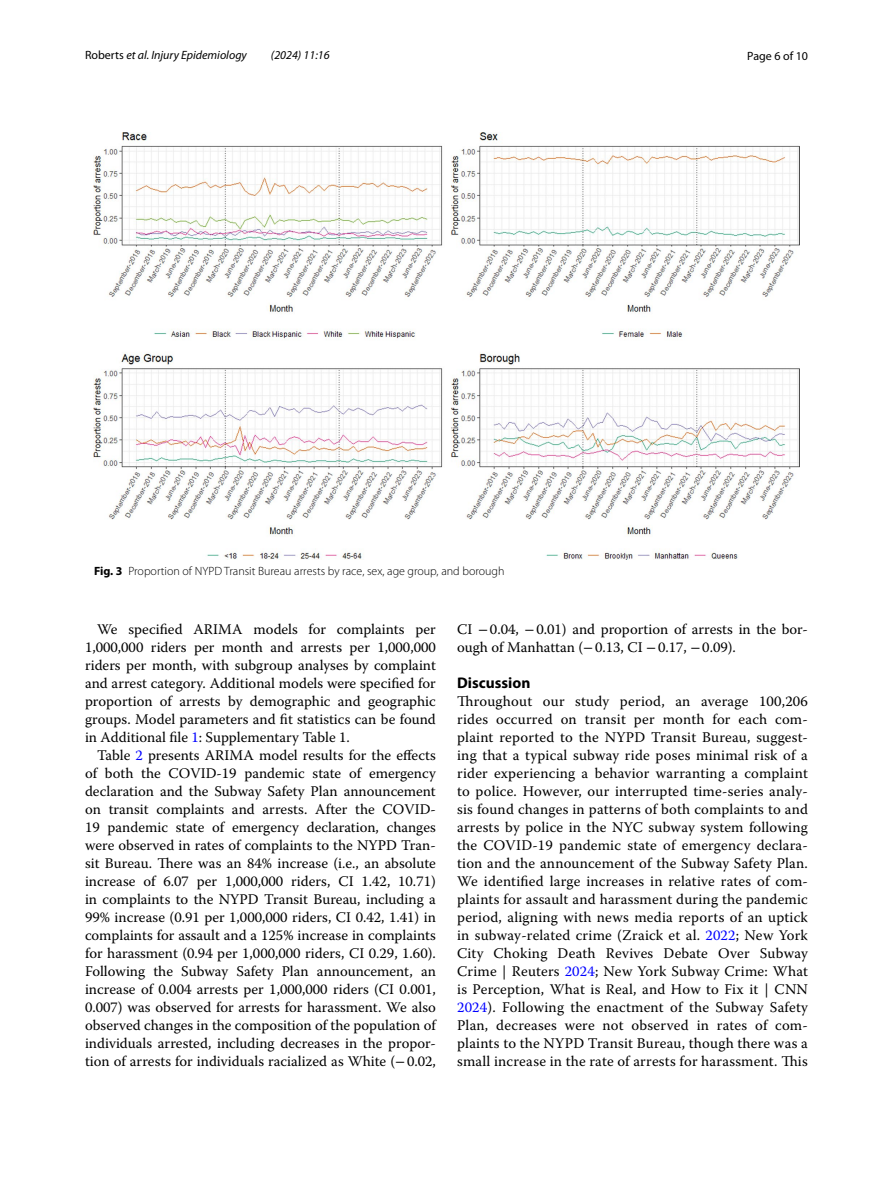
<style>
.page{position:relative;width:893px;height:1187px;background:#fff}
.page>*{position:absolute;margin:0;border:0;box-sizing:border-box;transform-origin:0 0}
.t1{font:700 15.45px "Myriad Pro";color:#000}
.t2{font:14.7px/18px "Warnock Pro";color:#000;text-align:justify}
.t3{font:300 12px "Myriad Pro";color:#000}
.t4{font:italic 12px "Myriad Pro";color:#000}
.t5{font:12px "Myriad Pro";color:#000}
.s1{font-style:normal}
.s2{font-weight:700}
.s3{color:#00f}
.s4{font-family:"STIX"}
</style>
<div class="page">
<img style="left:94px;top:133px;width:705px;height:426px">
<p class="t4" style="left:85px;top:48px;width:163px"><span class="s1">Roberts</span> et al. Injury Epidemiology</p>
<p class="t4" style="left:271px;top:48px;width:60px">(2024) 11:16</p>
<p class="t5" style="left:747px;top:48px;width:62px">Page 6 of 10</p>
<p class="t3" style="left:94px;top:564px;width:412px"><span class="s2">Fig. 3</span> Proportion of NYPD Transit Bureau arrests by race, sex, age group, and borough</p>
<p class="t2" style="left:85px;top:620px;width:352px;text-indent:12px">We specified ARIMA models for complaints per 1,000,000 riders per month and arrests per 1,000,000 riders per month, with subgroup analyses by complaint and arrest category. Additional models were specified for proportion of arrests by demographic and geographic groups. Model parameters and fit statistics can be found in Additional file <span class="s3">1</span>: Supplementary Table 1.</p>
<p class="t2" style="left:85px;top:746px;width:352px;text-indent:12px">Table <span class="s3">2</span> presents ARIMA model results for the effects of both the COVID-19 pandemic state of emergency declaration and the Subway Safety Plan announcement on transit complaints and arrests. After the COVID-19 pandemic state of emergency declaration, changes were observed in rates of complaints to the NYPD Tran&shy;sit Bureau. There was an 84% increase (i.e., an absolute increase of 6.07 per 1,000,000 riders, CI 1.42, 10.71) in complaints to the NYPD Transit Bureau, including a 99% increase (0.91 per 1,000,000 riders, CI 0.42, 1.41) in complaints for assault and a 125% increase in complaints for harassment (0.94 per 1,000,000 riders, CI 0.29, 1.60).<br>Following the Subway Safety Plan announcement, an increase of 0.004 arrests per 1,000,000 riders (CI 0.001, 0.007) was observed for arrests for harassment. We also observed changes in the composition of the population of individuals arrested, including decreases in the propor&shy;tion of arrests for individuals racialized as White (<span class="s4">−</span>0.02,</p>
<p class="t2" style="left:457px;top:620px;width:352px">CI <span class="s4">−</span>0.04, <span class="s4">−</span>0.01) and proportion of arrests in the bor&shy;ough of Manhattan (<span class="s4">−</span>0.13, CI <span class="s4">−</span>0.17, <span class="s4">−</span>0.09).</p>
<p class="t1" style="left:457px;top:672px;width:75px">Discussion</p>
<p class="t2" style="left:457px;top:692px;width:352px">Throughout our study period, an average 100,206 rides occurred on transit per month for each com&shy;plaint reported to the NYPD Transit Bureau, suggest&shy;ing that a typical subway ride poses minimal risk of a rider experiencing a behavior warranting a complaint to police. However, our interrupted time-series analy&shy;sis found changes in patterns of both complaints to and arrests by police in the NYC subway system following the COVID-19 pandemic state of emergency declara&shy;tion and the announcement of the Subway Safety Plan.<br>We identified large increases in relative rates of com&shy;plaints for assault and harassment during the pandemic period, aligning with news media reports of an uptick in subway-related crime (Zraick et al. <span class="s3">2022</span>; New York City Choking Death Revives Debate Over Subway Crime | Reuters <span class="s3">2024</span>; New York Subway Crime: What is Perception, What is Real, and How to Fix it | CNN <span class="s3">2024</span>). Following the enactment of the Subway Safety Plan, decreases were not observed in rates of com&shy;plaints to the NYPD Transit Bureau, though there was a small increase in the rate of arrests for harassment. This</p>
</div>
